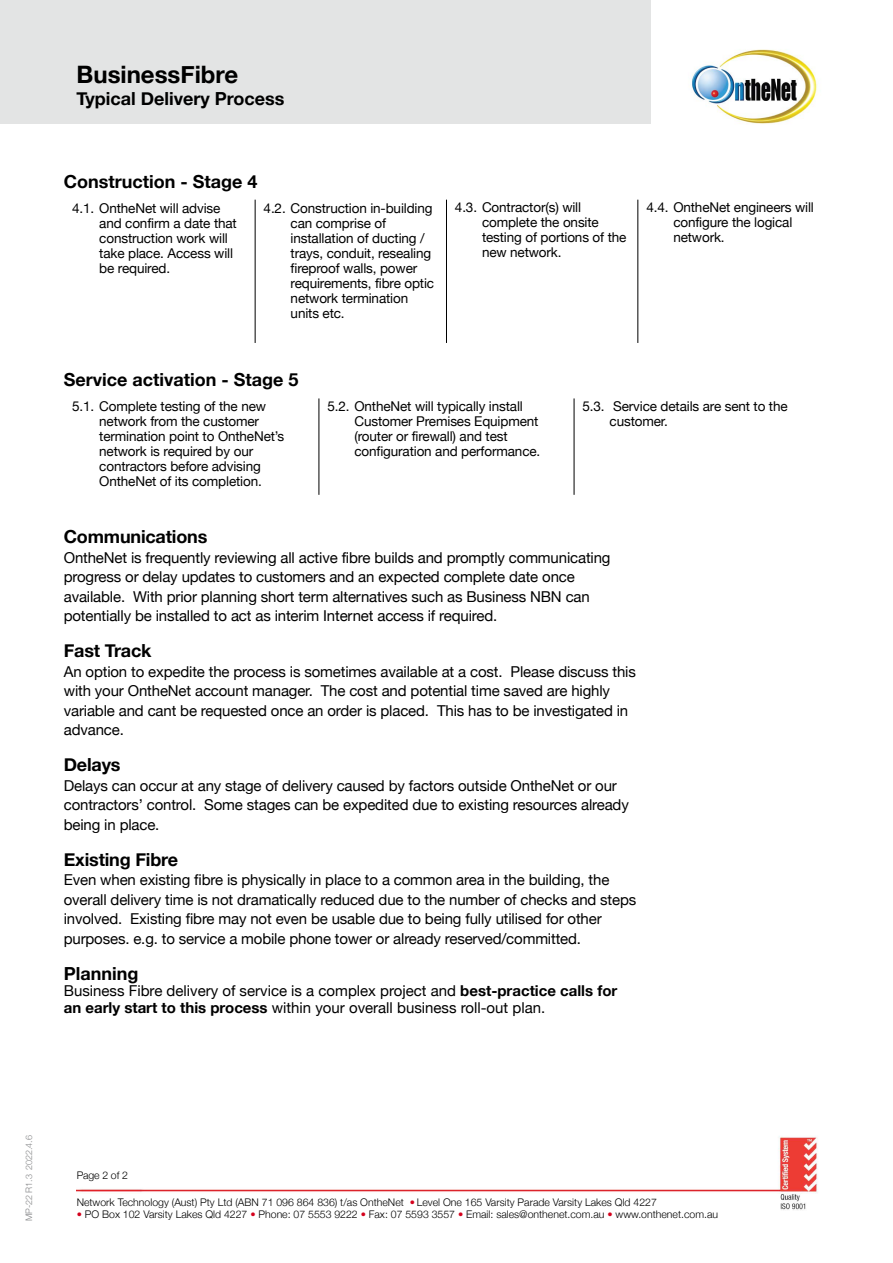
<style>
.page{position:relative;width:893px;height:1263px;background:#fff}
.page>*{position:absolute;margin:0;border:0;box-sizing:border-box;transform-origin:0 0}
.t1{font:700 24px "Helvetica Neue";color:#000}
.t2{font:700 18px "Helvetica Neue";color:#000}
.t3{font:15px/19.5px "Helvetica Neue";letter-spacing:-.01em;color:#000}
.t4{font:13.5px/15px "Helvetica Neue";letter-spacing:-.01em;color:#000}
.t5{font:300 10.5px "Helvetica Neue";color:#000}
.t6{font:300 9px "Helvetica Neue";letter-spacing:-.01em;color:#87888a}
.s1{font-weight:700}
.s2{color:#d4021d}
</style>
<div class="page">
<img style="left:77px;top:1136px;width:741px;height:74px">
<img style="left:638px;top:49px;width:179px;height:75px">
<div style="left:0;top:0;width:651px;height:123px;background:#e3e4e4"></div>
<hr style="left:255px;top:200px;width:1px;height:143px;background:#000">
<hr style="left:446px;top:200px;width:1px;height:143px;background:#000">
<hr style="left:638px;top:200px;width:1px;height:143px;background:#000">
<hr style="left:319px;top:398px;width:1px;height:97px;background:#000">
<hr style="left:574px;top:398px;width:1px;height:97px;background:#000">
<h1 class="t1" style="left:77px;top:56px;width:163px">BusinessFibre</h1>
<p class="t2" style="left:77px;top:85px;width:209px">Typical Delivery Process</p>
<p class="t2" style="left:64px;top:167px;width:195px">Construction - Stage 4</p>
<p class="t4" style="left:99px;top:201px;width:139px;text-indent:-27px">4.1. OntheNet will advise and confirm a date that construction work will take place. Access will be required.</p>
<p class="t4" style="left:291px;top:201px;width:145px;text-indent:-27px">4.2. Construction in-building can comprise of installation of ducting / trays, conduit, resealing fireproof walls, power requirements, fibre optic network termination units etc.</p>
<p class="t4" style="left:482px;top:201px;width:146px;text-indent:-27px">4.3. Contractor(s) will complete the onsite testing of portions of the new network.</p>
<p class="t4" style="left:673px;top:201px;width:142px;text-indent:-27px">4.4. OntheNet engineers will configure the logical network.</p>
<p class="t2" style="left:64px;top:366px;width:236px">Service activation - Stage 5</p>
<p class="t4" style="left:99px;top:400px;width:187px;text-indent:-27px">5.1. Complete testing of the new network from the customer termination point to OntheNet’s network is required by our contractors before advising<br>OntheNet of its completion.</p>
<p class="t4" style="left:354px;top:400px;width:187px;text-indent:-27px">5.2. OntheNet will typically install<br>Customer Premises Equipment (router or firewall) and test configuration and performance.</p>
<p class="t4" style="left:610px;top:400px;width:180px;text-indent:-27px">5.3. Service details are sent to the customer.</p>
<p class="t2" style="left:64px;top:523px;width:145px">Communications</p>
<p class="t3" style="left:64px;top:549px;width:548px">OntheNet is frequently reviewing all active fibre builds and promptly communicating progress or delay updates to customers and an expected complete date once available. With prior planning short term alternatives such as Business NBN can potentially be installed to act as interim Internet access if required.</p>
<p class="t2" style="left:64px;top:637px;width:89px">Fast Track</p>
<p class="t3" style="left:64px;top:663px;width:574px">An option to expedite the process is sometimes available at a cost. Please discuss this with your OntheNet account manager. The cost and potential time saved are highly variable and cant be requested once an order is placed. This has to be investigated in advance.</p>
<p class="t2" style="left:64px;top:751px;width:58px">Delays</p>
<p class="t3" style="left:64px;top:777px;width:567px">Delays can occur at any stage of delivery caused by factors outside OntheNet or our contractors’ control. Some stages can be expedited due to existing resources already being in place.</p>
<p class="t2" style="left:64px;top:845px;width:116px">Existing Fibre</p>
<p class="t3" style="left:64px;top:871px;width:574px">Even when existing fibre is physically in place to a common area in the building, the overall delivery time is not dramatically reduced due to the number of checks and steps involved. Existing fibre may not even be usable due to being fully utilised for other purposes. e.g. to service a mobile phone tower or already reserved/committed.</p>
<p class="t2" style="left:64px;top:959px;width:76px">Planning</p>
<p class="t3" style="left:64px;top:984px;width:555px;line-height:16.5px">Business Fibre delivery of service is a complex project and <span class="s1">best-practice calls for an early start to this process</span> within your overall business roll-out plan.</p>
<p class="t6" style="left:22px;top:1221px;width:87px;rotate:-90deg">MP-22 R1.3 2022.4.6</p>
<p class="t5" style="left:77px;top:1166px;width:53px">Page 2 of 2</p>
<p class="t5" style="left:77px;top:1194px;width:582px">Network Technology (Aust) Pty Ltd (ABN 71 096 864 836) t/as OntheNet <span class="s2">•</span> Level One 165 Varsity Parade Varsity Lakes Qld 4227</p>
<p class="t5" style="left:77px;top:1206px;width:643px"><span class="s2">•</span> PO Box 102 Varsity Lakes Qld 4227 <span class="s2">•</span> Phone: 07 5553 9222 <span class="s2">•</span> Fax: 07 5593 3557 <span class="s2">•</span> Email: sales@onthenet.com.au <span class="s2">•</span> www.onthenet.com.au</p>
</div>
